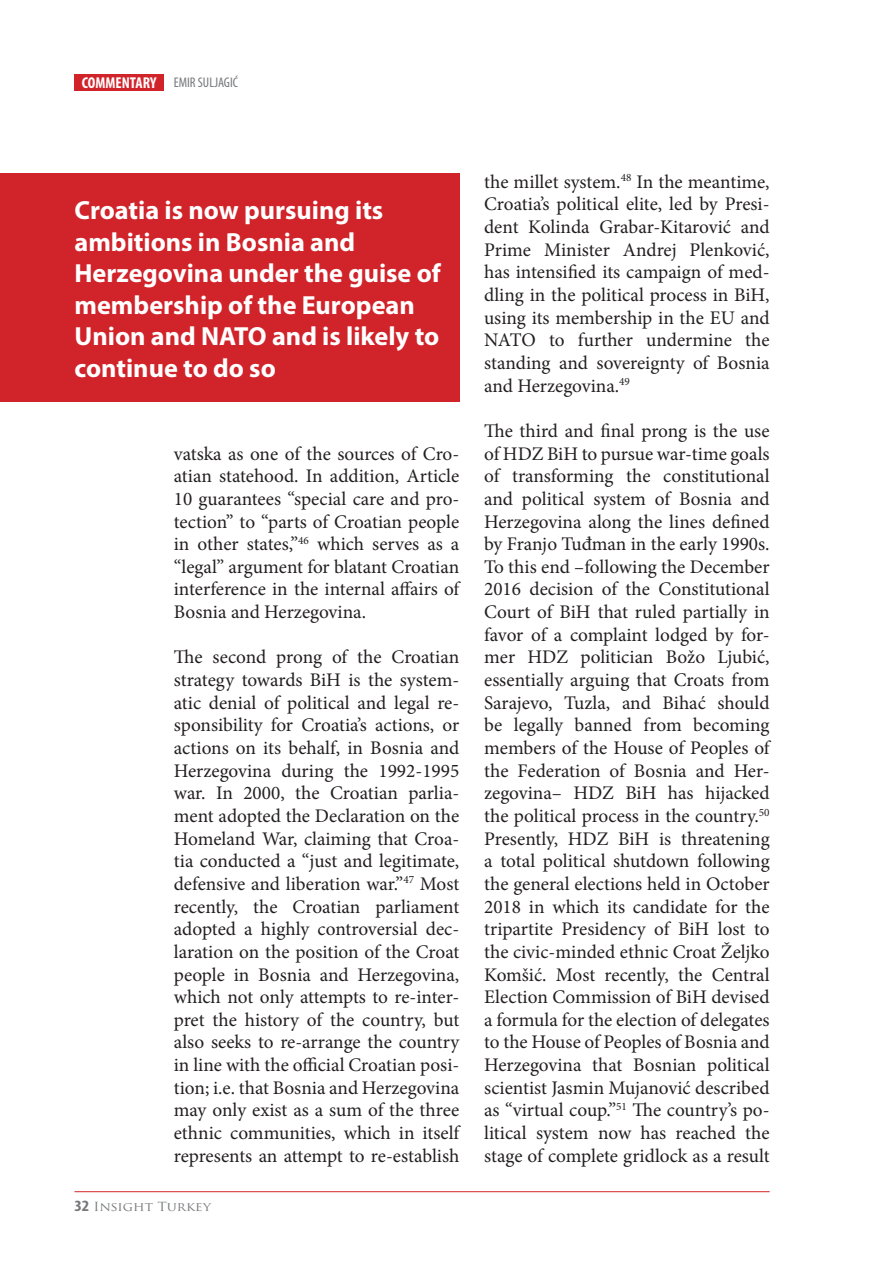
<style>
.page{position:relative;width:869px;height:1261px;background:#fff}
.page>*{position:absolute;margin:0;border:0;box-sizing:border-box;transform-origin:0 0}
.t1{font:700 26.25px/31.5px "Myriad Pro";color:#fff}
.t2{font:19.25px/22.6px "Minion Pro";color:#231f20;text-align:justify}
.t3{font:condensed 14px "Myriad Pro";color:#76787b}
.t4{font:12.25px "Trajan Pro";color:#76787b;scale:1.11 1}
.s1{font-weight:700;font-size:15.75px;color:#fff}
.s2{font-family:"Myriad Pro";font-weight:700;font-stretch:condensed;font-size:15.75px}
</style>
<div class="page">
<div style="left:74px;top:74px;width:90px;height:17px;background:#d1232a"></div>
<hr style="left:74px;top:1190px;width:695px;height:1px;background:#d1232a">
<div style="left:0;top:174px;width:459px;height:228px;background:#d1232a"></div>
<p class="t3" style="left:82px;top:74px;width:158px"><span class="s1">COMMENTARY</span> EMIR SULJAGIĆ</p>
<h1 class="t1" style="left:74px;top:193px;width:368px">Croatia is now pursuing its ambitions in Bosnia and<br>Herzegovina under the guise of membership of the European<br>Union and NATO and is likely to continue to do so</h1>
<p class="t2" style="left:174px;top:442px;width:287px">vatska as one of the sources of Cro&shy;atian statehood. In addition, Article 10 guarantees “special care and pro&shy;tection” to “parts of Croatian people in other states,”<sup>46</sup> which serves as a “legal” argument for blatant Croatian interference in the internal affairs of Bosnia and Herzegovina.</p>
<p class="t2" style="left:174px;top:646px;width:287px">The second prong of the Croatian strategy towards BiH is the system&shy;atic denial of political and legal re&shy;sponsibility for Croatia’s actions, or actions on its behalf, in Bosnia and Herzegovina during the 1992-1995 war. In 2000, the Croatian parlia&shy;ment adopted the Declaration on the Homeland War, claiming that Croa&shy;tia conducted a “just and legitimate, defensive and liberation war.”<sup>47</sup> Most recently, the Croatian parliament adopted a highly controversial dec&shy;laration on the position of the Croat people in Bosnia and Herzegovina, which not only attempts to re-inter&shy;pret the history of the country, but also seeks to re-arrange the country in line with the official Croatian posi&shy;tion; i.e. that Bosnia and Herzegovina may only exist as a sum of the three ethnic communities, which in itself represents an attempt to re-establish</p>
<p class="t4" style="left:74px;top:1198px;width:124px"><span class="s2">32</span> Insight Turkey</p>
<p class="t2" style="left:484px;top:170px;width:287px">the millet system.<sup>48</sup> In the meantime, Croatia’s political elite, led by Presi&shy;dent Kolinda Grabar-Kitarović and Prime Minister Andrej Plenković, has intensified its campaign of med&shy;dling in the political process in BiH, using its membership in the EU and NATO to further undermine the standing and sovereignty of Bosnia and Herzegovina.<sup>49</sup></p>
<p class="t2" style="left:484px;top:419px;width:287px">The third and final prong is the use of HDZ BiH to pursue war-time goals of transforming the constitutional and political system of Bosnia and Herzegovina along the lines defined by Franjo Tuđman in the early 1990s.<br>To this end –following the December 2016 decision of the Constitutional Court of BiH that ruled partially in favor of a complaint lodged by for&shy;mer HDZ politician Božo Ljubić, essentially arguing that Croats from Sarajevo, Tuzla, and Bihać should be legally banned from becoming members of the House of Peoples of the Federation of Bosnia and Her&shy;zegovina– HDZ BiH has hijacked the political process in the country.<sup>50<br></sup>Presently, HDZ BiH is threatening a total political shutdown following the general elections held in October 2018 in which its candidate for the tripartite Presidency of BiH lost to the civic-minded ethnic Croat Željko Komšić. Most recently, the Central Election Commission of BiH devised a formula for the election of delegates to the House of Peoples of Bosnia and Herzegovina that Bosnian political scientist Jasmin Mujanović described as “virtual coup.”<sup>51</sup> The country’s po&shy;litical system now has reached the stage of complete gridlock as a result</p>
</div>
